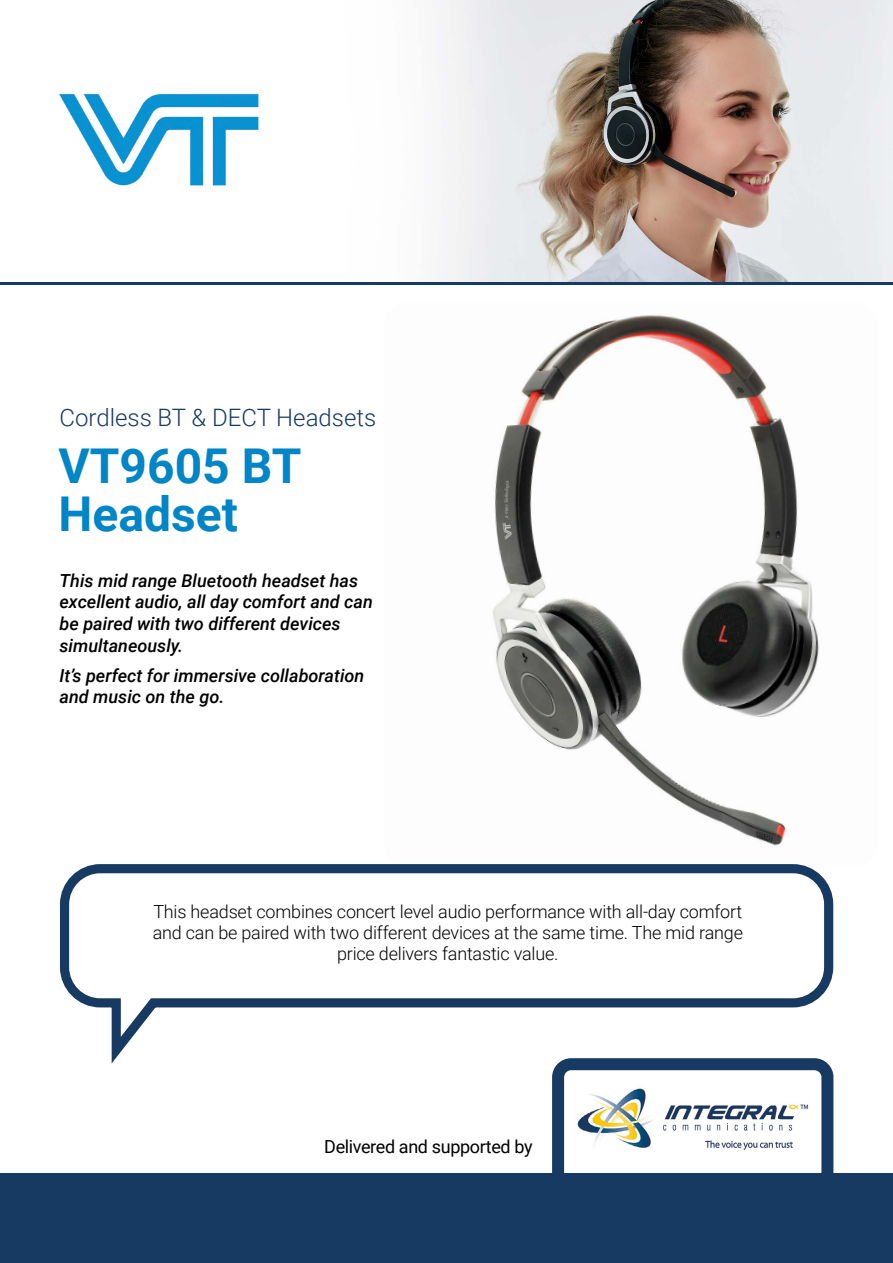
<style>
.page{position:relative;width:893px;height:1263px;background:#fff}
.page>*{position:absolute;margin:0;border:0;box-sizing:border-box;transform-origin:0 0}
.t1{font:700 48px/48px "Roboto";color:#0085c7}
.t2{font:300 24px "Roboto";color:#163a62}
.t3{font:italic 500 18px/21.6px "Roboto";color:#000}
.t4{font:300 18px/21px "Roboto";letter-spacing:-.01em;color:#000;text-align:center}
.t5{font:18px "Roboto";letter-spacing:-.02em;color:#000}
</style>
<div class="page">
<img style="left:435px;top:0;width:458px;height:282px">
<img style="left:492px;top:315px;width:327px;height:531px">
<hr style="left:0;top:282px;width:893px;height:3px;background:#163a62">
<div style="left:552px;top:1058px;width:281px;height:145px;border:12px solid #163a62;border-radius:13px"></div>
<div style="left:0;top:1174px;width:893px;height:89px;background:#163a62"></div>
<svg style="left:60px;top:864px;width:774px;height:213px"></svg>
<img style="left:59px;top:93px;width:200px;height:93px">
<img style="left:577px;top:1088px;width:232px;height:63px">
<h2 class="t2" style="left:60px;top:401px;width:318px">Cordless BT &amp; DECT Headsets</h2>
<h1 class="t1" style="left:58px;top:440px;width:244px">VT9605 BT<br>Headset</h1>
<p class="t3" style="left:60px;top:569px;width:315px">This mid range Bluetooth headset has excellent audio, all day comfort and can be paired with two different devices simultaneously.</p>
<p class="t3" style="left:60px;top:664px;width:306px">It’s perfect for immersive collaboration and music on the go.</p>
<p class="t4" style="left:153px;top:900px;width:592px">This headset combines concert level audio performance with all-day comfort and can be paired with two different devices at the same time. The mid range price delivers fantastic value.</p>
<p class="t5" style="left:324px;top:1134px;width:210px">Delivered and supported by</p>
</div>
